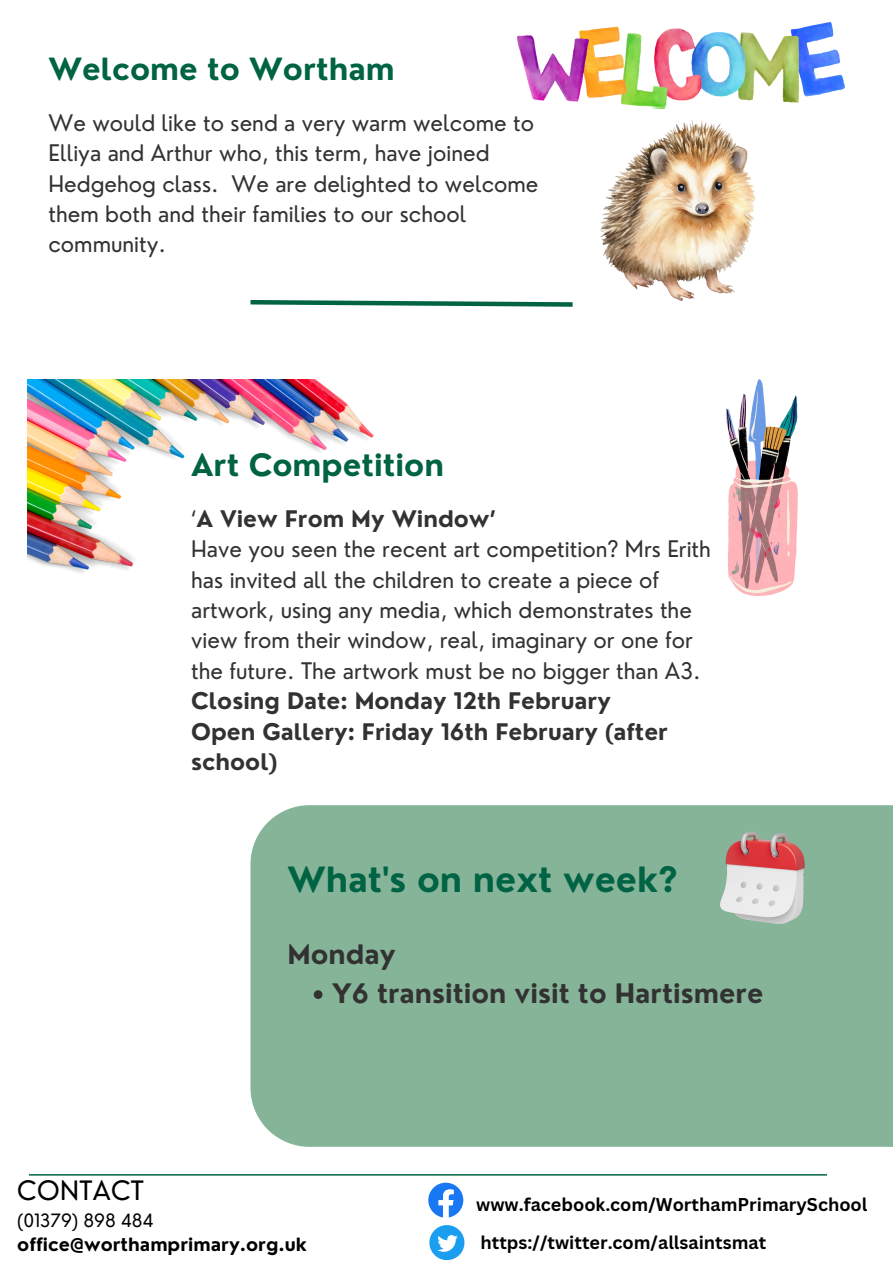
<style>
.page{position:relative;width:893px;height:1264px;background:#fff}
.page>*{position:absolute;margin:0;border:0;box-sizing:border-box;transform-origin:0 0}
.t1{font:700 33.9px "Nourd";color:#006344}
.t2{font:700 29.85px "Nourd";color:#006344}
.t3{font:700 26.25px "Nourd";color:#323232}
.t4{font:26.1px "Nourd";letter-spacing:.015em;color:#000}
.t5{font:22.2px/30.3px "Nourd";color:#323232}
.t6{font:700 22.2px/30.3px "Nourd";color:#323232}
.t7{font:700 18px "Canva Sans";color:#000}
.t8{font:700 17.85px "Nourd";color:#000}
.t9{font:17.85px "Nourd";color:#000}
.s1{font-weight:400}
</style>
<div class="page">
<div style="left:250px;top:805px;width:642px;height:341px;background:#86b499"></div>
<img style="left:720px;top:831px;width:84px;height:92px">
<svg style="left:314px;top:990px;width:8px;height:9px"></svg>
<svg style="left:428px;top:1182px;width:35px;height:35px"></svg>
<svg style="left:429px;top:1225px;width:35px;height:34px"></svg>
<hr style="left:29px;top:1174px;width:798px;height:1px;background:#006344">
<img style="left:517px;top:22px;width:327px;height:87px">
<img style="left:600px;top:120px;width:155px;height:180px">
<svg style="left:250px;top:300px;width:323px;height:7px"></svg>
<img style="left:727px;top:379px;width:70px;height:216px">
<img style="left:28px;top:379px;width:345px;height:194px">
<p class="t2" style="left:49px;top:50px;width:347px">Welcome to Wortham</p>
<p class="t5" style="left:49px;top:107px;width:491px">We would like to send a very warm welcome to Elliya and Arthur who, this term, have joined Hedgehog class. We are delighted to welcome them both and their families to our school community.</p>
<p class="t2" style="left:191px;top:446px;width:254px">Art Competition</p>
<p class="t6" style="left:191px;top:503px;width:306px"><span class="s1">‘</span>A View From My Window’</p>
<p class="t5" style="left:191px;top:534px;width:521px">Have you seen the recent art competition? Mrs Erith has invited all the children to create a piece of artwork, using any media, which demonstrates the view from their window, real, imaginary or one for the future. The artwork must be no bigger than A3.</p>
<p class="t6" style="left:191px;top:685px;width:421px">Closing Date: Monday 12th February</p>
<p class="t6" style="left:191px;top:716px;width:478px">Open Gallery: Friday 16th February (after school)</p>
<p class="t1" style="left:287px;top:858px;width:392px">What's on next week?</p>
<p class="t3" style="left:287px;top:937px;width:110px">Monday</p>
<p class="t3" style="left:332px;top:977px;width:433px">Y6 transition visit to Hartismere</p>
<p class="t4" style="left:17px;top:1173px;width:128px">CONTACT</p>
<p class="t9" style="left:17px;top:1208px;width:138px">(01379) 898 484</p>
<p class="t8" style="left:17px;top:1232px;width:291px">office@worthamprimary.org.uk</p>
<p class="t7" style="left:480px;top:1230px;width:287px">https://twitter.com/allsaintsmat</p>
<p class="t7" style="left:476px;top:1191px;width:392px">www.facebook.com/WorthamPrimarySchool</p>
</div>
